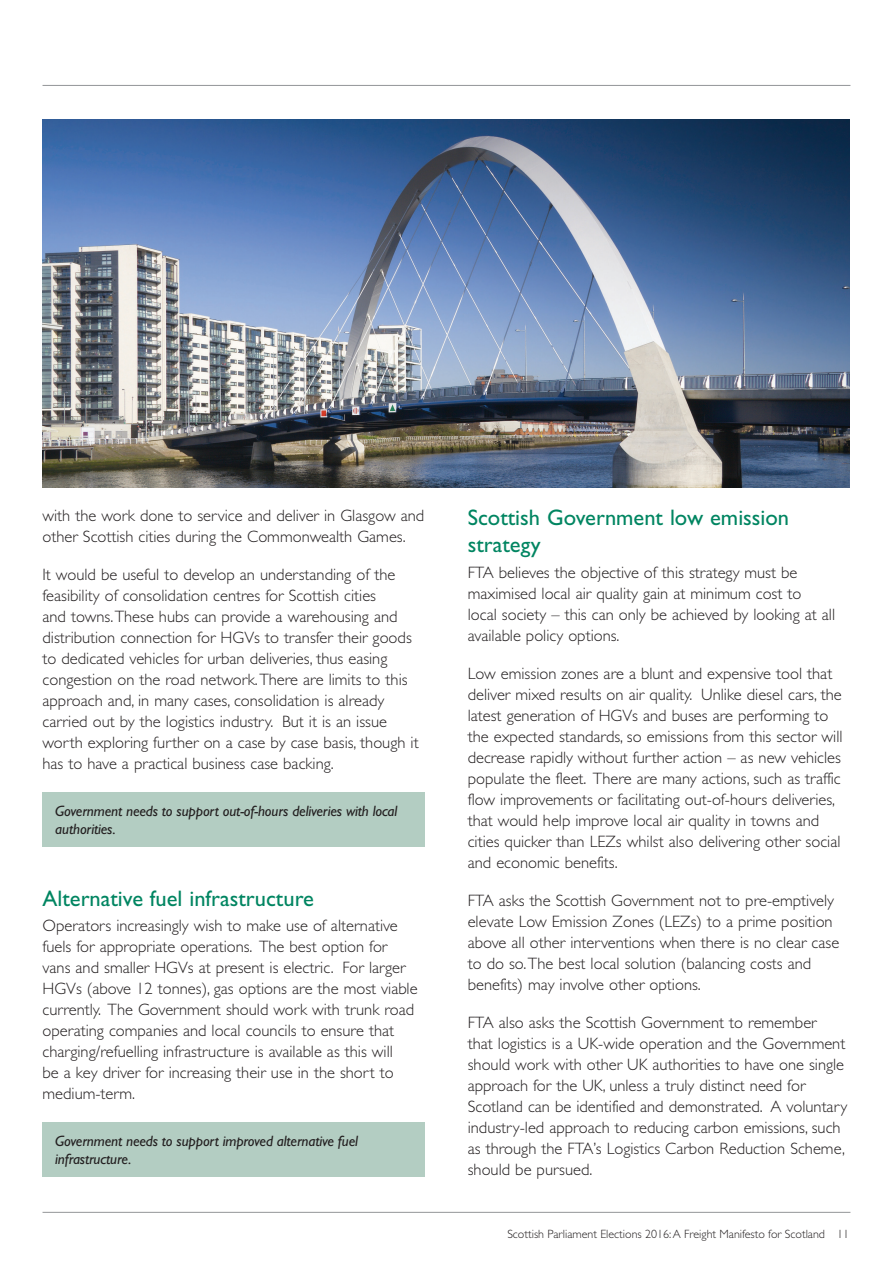
<style>
.page{position:relative;width:893px;height:1263px;background:#fff}
.page>*{position:absolute;margin:0;border:0;box-sizing:border-box;transform-origin:0 0}
.t1{font:22.5px/27px "Gill Sans";color:#008561}
.t2{font:300 16.5px/21px "Gill Sans";color:#231f20}
.t3{font:italic 15px/18px "Gill Sans";letter-spacing:-.01em;color:#231f20}
.t4{font:300 12px "Gill Sans";color:#231f20}
</style>
<div class="page">
<hr style="left:43px;top:85px;width:807px;height:1px;background:#939598">
<hr style="left:43px;top:1212px;width:807px;height:1px;background:#939598">
<div style="left:43px;top:792px;width:382px;height:55px;background:#b3cdc2"></div>
<div style="left:43px;top:1122px;width:382px;height:55px;background:#b3cdc2"></div>
<img style="left:43px;top:119px;width:806px;height:368px">
<p class="t2" style="left:43px;top:505px;width:383px">with the work done to service and deliver in Glasgow and other Scottish cities during the Commonwealth Games.</p>
<p class="t2" style="left:43px;top:564px;width:378px">It would be useful to develop an understanding of the feasibility of consolidation centres for Scottish cities<br>and towns. These hubs can provide a warehousing and distribution connection for HGVs to transfer their goods to dedicated vehicles for urban deliveries, thus easing congestion on the road network. There are limits to this approach and, in many cases, consolidation is already carried out by the logistics industry. But it is an issue worth exploring further on a case by case basis, though it has to have a practical business case backing.</p>
<p class="t3" style="left:55px;top:802px;width:344px">Government needs to support out-of-hours deliveries with local authorities.</p>
<h1 class="t1" style="left:43px;top:885px;width:273px">Alternative fuel infrastructure</h1>
<p class="t2" style="left:43px;top:915px;width:377px">Operators increasingly wish to make use of alternative fuels for appropriate operations. The best option for vans and smaller HGVs at present is electric. For larger HGVs (above 12 tonnes), gas options are the most viable currently. The Government should work with trunk road operating companies and local councils to ensure that charging/refuelling infrastructure is available as this will<br>be a key driver for increasing their use in the short to medium-term.</p>
<p class="t3" style="left:55px;top:1132px;width:304px">Government needs to support improved alternative fuel infrastructure.</p>
<h1 class="t1" style="left:468px;top:504px;width:323px">Scottish Government low emission strategy</h1>
<p class="t2" style="left:468px;top:562px;width:369px">FTA believes the objective of this strategy must be maximised local air quality gain at minimum cost to<br>local society – this can only be achieved by looking at all available policy options.</p>
<p class="t2" style="left:468px;top:663px;width:376px">Low emission zones are a blunt and expensive tool that deliver mixed results on air quality. Unlike diesel cars, the latest generation of HGVs and buses are performing to the expected standards, so emissions from this sector will decrease rapidly without further action – as new vehicles populate the fleet. There are many actions, such as traffic flow improvements or facilitating out-of-hours deliveries, that would help improve local air quality in towns and cities quicker than LEZs whilst also delivering other social and economic benefits.</p>
<p class="t2" style="left:468px;top:890px;width:373px">FTA asks the Scottish Government not to pre-emptively elevate Low Emission Zones (LEZs) to a prime position above all other interventions when there is no clear case to do so. The best local solution (balancing costs and benefits) may involve other options.</p>
<p class="t2" style="left:468px;top:1012px;width:381px">FTA also asks the Scottish Government to remember<br>that logistics is a UK-wide operation and the Government should work with other UK authorities to have one single approach for the UK, unless a truly distinct need for Scotland can be identified and demonstrated. A voluntary industry-led approach to reducing carbon emissions, such as through the FTA’s Logistics Carbon Reduction Scheme, should be pursued.</p>
<p class="t4" style="left:507px;top:1227px;width:343px">Scottish Parliament Elections 2016: A Freight Manifesto for Scotland 11</p>
</div>
